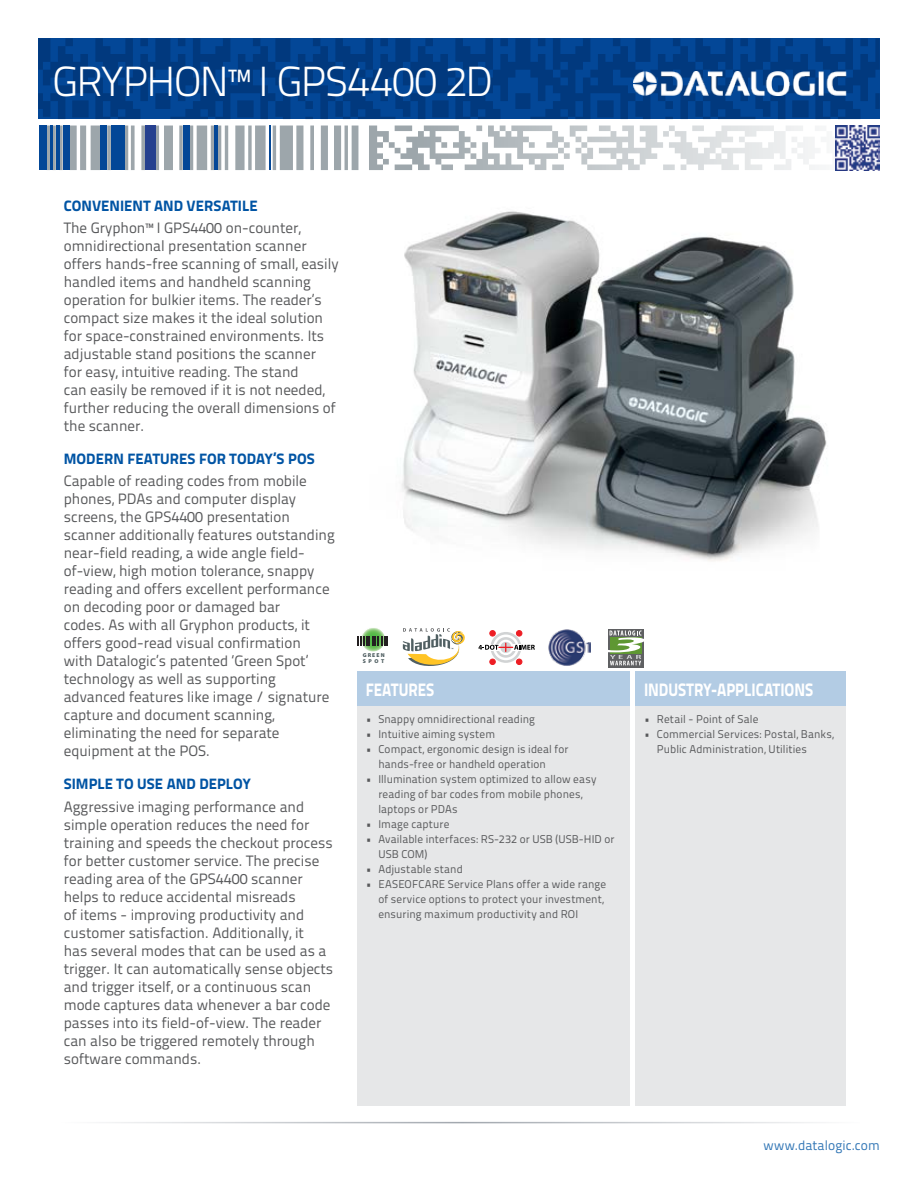
<style>
.page{position:relative;width:918px;height:1188px;background:#fff}
.page>*{position:absolute;margin:0;border:0;box-sizing:border-box;transform-origin:0 0}
.t1{font:300 42px "Titillium Text 22 L";letter-spacing:-.035em;color:#fff}
.t2{font:800 18px "Titillium Text 22 L";letter-spacing:-.005em;color:#fff;scale:.85 1}
.t3{font:15px/18px "Titillium Text 22 L";color:#58595b}
.t4{font:800 15px "Titillium Text 22 L";letter-spacing:.005em;color:#0054a4}
.t5{font:13.5px "Titillium Text 22 L";letter-spacing:.005em;color:#3377b6}
.t6{font:11.25px/15px "Titillium Text 22 L";letter-spacing:.01em;color:#58595b}
.t7{font:900 5.55px/5.6px "Myriad Pro";letter-spacing:.2em;color:#505f62}
</style>
<div class="page">
<svg style="left:38px;top:38px;width:842px;height:81px;background:#013f89"></svg>
<svg style="left:395px;top:126px;width:424px;height:44px"></svg>
<div style="left:39px;top:126px;width:8px;height:44px;background:#034797"></div>
<div style="left:63px;top:126px;width:7px;height:44px;background:#034797"></div>
<hr style="left:50px;top:126px;width:2px;height:44px;background:#034797">
<hr style="left:56px;top:126px;width:3px;height:44px;background:#034797">
<hr style="left:269px;top:126px;width:2px;height:44px;background:#034797">
<div style="left:183px;top:126px;width:7px;height:44px;background:#034797"></div>
<hr style="left:214px;top:126px;width:4px;height:44px;background:#034797">
<div style="left:100px;top:126px;width:7px;height:44px;background:#034797"></div>
<div style="left:111px;top:126px;width:14px;height:44px;background:#034797"></div>
<div style="left:145px;top:126px;width:11px;height:44px;background:#25408f"></div>
<hr style="left:58px;top:1122px;width:802px;height:1px;background:#9da3aa">
<div style="left:357px;top:672px;width:272px;height:34px;background:#b3cce4"></div>
<div style="left:636px;top:672px;width:210px;height:34px;background:#b3cce4"></div>
<div style="left:357px;top:706px;width:272px;height:400px;background:#e6e7e8"></div>
<div style="left:636px;top:706px;width:210px;height:400px;background:#e6e7e8"></div>
<img style="left:634px;top:71px;width:212px;height:25px">
<img style="left:835px;top:126px;width:45px;height:44px">
<svg style="left:403px;top:628px;width:62px;height:44px"></svg>
<img style="left:548px;top:629px;width:43px;height:37px">
<svg style="left:361px;top:627px;width:24px;height:25px"></svg>
<svg style="left:357px;top:636px;width:31px;height:9px"></svg>
<svg style="left:608px;top:629px;width:35px;height:38px"></svg>
<svg style="left:608px;top:630px;width:36px;height:35px"></svg>
<svg style="left:478px;top:630px;width:57px;height:35px"></svg>
<img style="left:401px;top:211px;width:426px;height:350px">
<h1 class="t1" style="left:53px;top:51px;width:442px">GRYPHON™ I GPS4400 2D</h1>
<p class="t4" style="left:64px;top:194px;width:195px">CONVENIENT AND VERSATILE</p>
<p class="t3" style="left:64px;top:218px;width:276px">The Gryphon™ I GPS4400 on-counter, omnidirectional presentation scanner offers hands-free scanning of small, easily handled items and handheld scanning operation for bulkier items. The reader’s compact size makes it the ideal solution for space-constrained environments. Its adjustable stand positions the scanner<br>for easy, intuitive reading. The stand<br>can easily be removed if it is not needed, further reducing the overall dimensions of the scanner.</p>
<p class="t4" style="left:64px;top:447px;width:253px">MODERN FEATURES FOR TODAY’S POS</p>
<p class="t3" style="left:64px;top:471px;width:273px">Capable of reading codes from mobile phones, PDAs and computer display screens, the GPS4400 presentation scanner additionally features outstanding near-field reading, a wide angle field&shy;of-view, high motion tolerance, snappy reading and offers excellent performance on decoding poor or damaged bar<br>codes. As with all Gryphon products, it offers good-read visual confirmation<br>with Datalogic’s patented ‘Green Spot’ technology as well as supporting advanced features like image / signature capture and document scanning, eliminating the need for separate equipment at the POS.</p>
<p class="t4" style="left:64px;top:772px;width:189px">SIMPLE TO USE AND DEPLOY</p>
<p class="t3" style="left:64px;top:797px;width:271px">Aggressive imaging performance and simple operation reduces the need for training and speeds the checkout process for better customer service. The precise reading area of the GPS4400 scanner helps to reduce accidental misreads<br>of items - improving productivity and customer satisfaction. Additionally, it<br>has several modes that can be used as a trigger. It can automatically sense objects and trigger itself, or a continuous scan mode captures data whenever a bar code passes into its field-of-view. The reader can also be triggered remotely through software commands.</p>
<p class="t7" style="left:363px;top:652px;width:23px">GREEN<br>SPOT</p>
<p class="t2" style="left:366px;top:675px;width:82px">FEATURES</p>
<p class="t2" style="left:644px;top:675px;width:200px">INDUSTRY-APPLICATIONS</p>
<p class="t6" style="left:366px;top:711px;width:171px">• Snappy omnidirectional reading</p>
<p class="t6" style="left:366px;top:726px;width:131px">• Intuitive aiming system</p>
<p class="t6" style="left:378px;top:741px;width:192px;text-indent:-13px">• Compact, ergonomic design is ideal for hands-free or handheld operation</p>
<p class="t6" style="left:378px;top:771px;width:220px;text-indent:-13px">• Illumination system optimized to allow easy reading of bar codes from mobile phones, laptops or PDAs</p>
<p class="t6" style="left:366px;top:816px;width:85px">• Image capture</p>
<p class="t6" style="left:378px;top:831px;width:238px;text-indent:-13px">• Available interfaces: RS-232 or USB (USB-HID or<br>USB COM)</p>
<p class="t6" style="left:366px;top:861px;width:99px">• Adjustable stand</p>
<p class="t6" style="left:378px;top:876px;width:229px;text-indent:-13px">• EASEOFCARE Service Plans offer a wide range of service options to protect your investment, ensuring maximum productivity and ROI</p>
<p class="t6" style="left:644px;top:711px;width:116px">• Retail - Point of Sale</p>
<p class="t6" style="left:657px;top:726px;width:179px;text-indent:-13px">• Commercial Services: Postal, Banks,<br>Public Administration, Utilities</p>
<p class="t5" style="left:763px;top:1135px;width:118px">www.datalogic.com</p>
</div>
